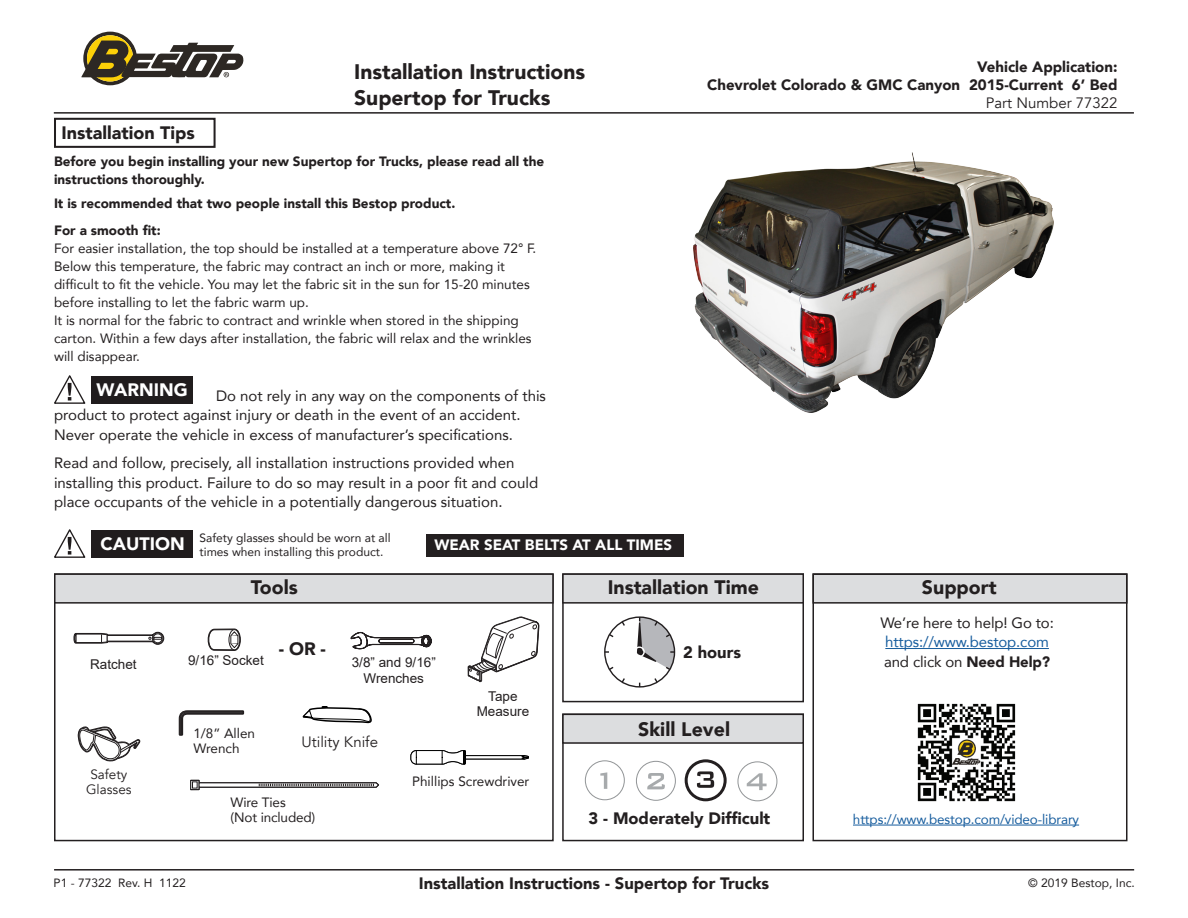
<style>
.page{position:relative;width:1188px;height:918px;background:#fff}
.page>*{position:absolute;margin:0;border:0;box-sizing:border-box;transform-origin:0 0}
.t1{font:900 21px/25.2px "Avenir";color:#231f20}
.t2{font:900 19.5px "Avenir";color:#231f20}
.t3{font:900 18px "Avenir";color:#231f20}
.t4{font:900 18px "Avenir";color:#fff}
.t5{font:900 16.5px "Avenir";color:#231f20}
.t6{font:15px/19.5px "Avenir";color:#231f20}
.t7{font:900 15px/18px "Avenir";color:#231f20;text-align:right}
.t8{font:15px/19.5px "Avenir";letter-spacing:-.01em;color:#175d9e}
.t9{font:15px "Avenir";color:#231f20}
.t10{font:900 15px "Avenir";color:#fff}
.t11{font:13.5px/18px "Avenir";color:#231f20}
.t12{font:900 13.5px/18px "Avenir";color:#231f20}
.t13{font:13.5px/16.2px "Arial";color:#231f20;text-align:center}
.t14{font:13.5px "Avenir";letter-spacing:-.01em;color:#175d9e}
.t15{font:13.5px "Avenir";color:#231f20}
.t16{font:12px/14.4px "Avenir";color:#231f20}
.s1{color:#231f20}
.s2{font-weight:900;color:#231f20}
</style>
<div class="page">
<hr style="left:54px;top:112px;width:1080px;height:2px;background:#231f20">
<hr style="left:54px;top:869px;width:1080px;height:2px;background:#231f20">
<svg style="left:81px;top:32px;width:163px;height:53px"></svg>
<div style="left:54px;top:118px;width:162px;height:30px;border:2px solid #231f20"></div>
<div style="left:54px;top:573px;width:500px;height:268px;border:2px solid #231f20"></div>
<div style="left:55px;top:574px;width:498px;height:29px;background:#dcdddf"></div>
<div style="left:54px;top:573px;width:500px;height:31px;border:2px solid #231f20"></div>
<svg style="left:54px;top:529px;width:32px;height:29px"></svg>
<svg style="left:54px;top:375px;width:32px;height:29px"></svg>
<div style="left:92px;top:530px;width:101px;height:28px;background:#201c1d"></div>
<div style="left:92px;top:376px;width:101px;height:28px;background:#201c1d"></div>
<div style="left:562px;top:714px;width:242px;height:127px;border:2px solid #231f20"></div>
<div style="left:563px;top:714px;width:240px;height:29px;background:#dcdddf"></div>
<div style="left:562px;top:714px;width:242px;height:30px;border:2px solid #231f20"></div>
<div style="left:562px;top:573px;width:242px;height:129px;border:2px solid #231f20"></div>
<div style="left:563px;top:574px;width:240px;height:29px;background:#dcdddf"></div>
<div style="left:562px;top:573px;width:242px;height:31px;border:2px solid #231f20"></div>
<div style="left:427px;top:534px;width:257px;height:23px;background:#231f20"></div>
<div style="left:585px;top:760px;width:40px;height:40px;border:1px solid #939698;border-radius:50%"></div>
<svg style="left:600px;top:772px;width:7px;height:17px"></svg>
<div style="left:636px;top:761px;width:40px;height:40px;border:1px solid #939698;border-radius:50%"></div>
<svg style="left:647px;top:773px;width:18px;height:16px"></svg>
<div style="left:737px;top:761px;width:40px;height:40px;border:1px solid #939698;border-radius:50%"></div>
<svg style="left:747px;top:773px;width:20px;height:17px"></svg>
<div style="left:685px;top:759px;width:42px;height:42px;border:3px solid #231f20;border-radius:50%"></div>
<svg style="left:697px;top:771px;width:17px;height:17px"></svg>
<svg style="left:604px;top:616px;width:72px;height:72px"></svg>
<div style="left:634px;top:646px;width:11px;height:11px;border:1px solid #fff;border-radius:50%"></div>
<svg style="left:77px;top:726px;width:64px;height:36px"></svg>
<svg style="left:178px;top:710px;width:67px;height:26px"></svg>
<svg style="left:207px;top:628px;width:34px;height:23px"></svg>
<svg style="left:73px;top:631px;width:92px;height:14px"></svg>
<svg style="left:350px;top:631px;width:82px;height:19px"></svg>
<img style="left:693px;top:152px;width:360px;height:260px">
<svg style="left:302px;top:706px;width:70px;height:18px"></svg>
<div style="left:813px;top:574px;width:314px;height:29px;background:#dcdddf"></div>
<div style="left:812px;top:573px;width:316px;height:31px;border:2px solid #231f20"></div>
<img style="left:917px;top:703px;width:99px;height:99px">
<hr style="left:885px;top:648px;width:164px;height:1px;background:#175d9e">
<hr style="left:853px;top:825px;width:226px;height:1px;background:#175d9e">
<div style="left:812px;top:573px;width:315px;height:268px;border:2px solid #231f20"></div>
<svg style="left:410px;top:750px;width:119px;height:15px"></svg>
<svg style="left:467px;top:617px;width:73px;height:66px"></svg>
<svg style="left:190px;top:779px;width:189px;height:12px"></svg>
<p class="t3" style="left:62px;top:118px;width:135px">Installation Tips</p>
<h1 class="t1" style="left:354px;top:59px;width:232px">Installation Instructions<br>Supertop for Trucks</h1>
<p class="t7" style="left:707px;top:58px;width:412px">Vehicle Application:<br>Chevrolet Colorado &amp; GMC Canyon 2015-Current 6’ Bed</p>
<p class="t9" style="left:986px;top:94px;width:133px">Part Number 77322</p>
<p class="t12" style="left:54px;top:152px;width:492px">Before you begin installing your new Supertop for Trucks, please read all the instructions thoroughly.</p>
<p class="t12" style="left:54px;top:194px;width:403px">It is recommended that two people install this Bestop product.</p>
<p class="t12" style="left:54px;top:221px;width:108px">For a smooth fit:</p>
<p class="t11" style="left:54px;top:239px;width:484px">For easier installation, the top should be installed at a temperature above 72° F.</p>
<p class="t11" style="left:54px;top:257px;width:453px">Below this temperature, the fabric may contract an inch or more, making it</p>
<p class="t11" style="left:54px;top:275px;width:477px">difficult to fit the vehicle. You may let the fabric sit in the sun for 15-20 minutes before installing to let the fabric warm up.</p>
<p class="t11" style="left:54px;top:311px;width:466px">It is normal for the fabric to contract and wrinkle when stored in the shipping</p>
<p class="t11" style="left:54px;top:329px;width:479px">carton. Within a few days after installation, the fabric will relax and the wrinkles</p>
<p class="t11" style="left:54px;top:347px;width:88px">will disappear.</p>
<p class="t6" style="left:54px;top:385px;width:494px;text-indent:162px">Do not rely in any way on the components of this product to protect against injury or death in the event of an accident.<br>Never operate the vehicle in excess of manufacturer’s specifications.</p>
<p class="t6" style="left:54px;top:453px;width:486px">Read and follow, precisely, all installation instructions provided when installing this product. Failure to do so may result in a poor fit and could place occupants of the vehicle in a potentially dangerous situation.</p>
<p class="t10" style="left:434px;top:532px;width:239px">WEAR SEAT BELTS AT ALL TIMES</p>
<p class="t2" style="left:251px;top:570px;width:48px">Tools</p>
<p class="t2" style="left:608px;top:570px;width:153px">Installation Time</p>
<p class="t4" style="left:97px;top:374px;width:93px">WARNING</p>
<p class="t16" style="left:200px;top:530px;width:192px">Safety glasses should be worn at all times when installing this product.</p>
<p class="t4" style="left:100px;top:529px;width:86px">CAUTION</p>
<p class="t3" style="left:279px;top:634px;width:49px">- OR -</p>
<p class="t13" style="left:90px;top:656px;width:48px">Ratchet</p>
<p class="t13" style="left:188px;top:652px;width:77px">9/16” Socket</p>
<p class="t13" style="left:352px;top:654px;width:86px">3/8” and 9/16”<br>Wrenches</p>
<p class="t11" style="left:193px;top:724px;width:63px">1/8” Allen</p>
<p class="t11" style="left:193px;top:739px;width:48px">Wrench</p>
<p class="t9" style="left:301px;top:733px;width:78px">Utility Knife</p>
<p class="t13" style="left:488px;top:688px;width:31px">Tape</p>
<p class="t13" style="left:477px;top:703px;width:54px">Measure</p>
<p class="t15" style="left:90px;top:767px;width:39px">Safety</p>
<p class="t15" style="left:86px;top:782px;width:47px">Glasses</p>
<p class="t11" style="left:231px;top:793px;width:57px">Wire Ties</p>
<p class="t11" style="left:231px;top:808px;width:86px">(Not included)</p>
<p class="t11" style="left:412px;top:772px;width:119px">Phillips Screwdriver</p>
<p class="t5" style="left:683px;top:638px;width:60px">2 hours</p>
<p class="t2" style="left:638px;top:713px;width:93px">Skill Level</p>
<p class="t5" style="left:589px;top:804px;width:183px">3 - Moderately Difficult</p>
<p class="t2" style="left:922px;top:570px;width:76px">Support</p>
<p class="t6" style="left:880px;top:613px;width:175px">We’re here to help! Go to:</p>
<p class="t8" style="left:884px;top:632px;width:167px">https://www.bestop.com <span class="s1">and click on</span> <span class="s2">Need Help?</span></p>
<p class="t14" style="left:853px;top:809px;width:228px">https://www.bestop.com/video-library</p>
<p class="t16" style="left:54px;top:875px;width:134px">P1 - 77322 Rev. H 1122</p>
<p class="t5" style="left:419px;top:869px;width:352px">Installation Instructions - Supertop for Trucks</p>
<p class="t16" style="left:1028px;top:875px;width:108px">© 2019 Bestop, Inc.</p>
</div>
